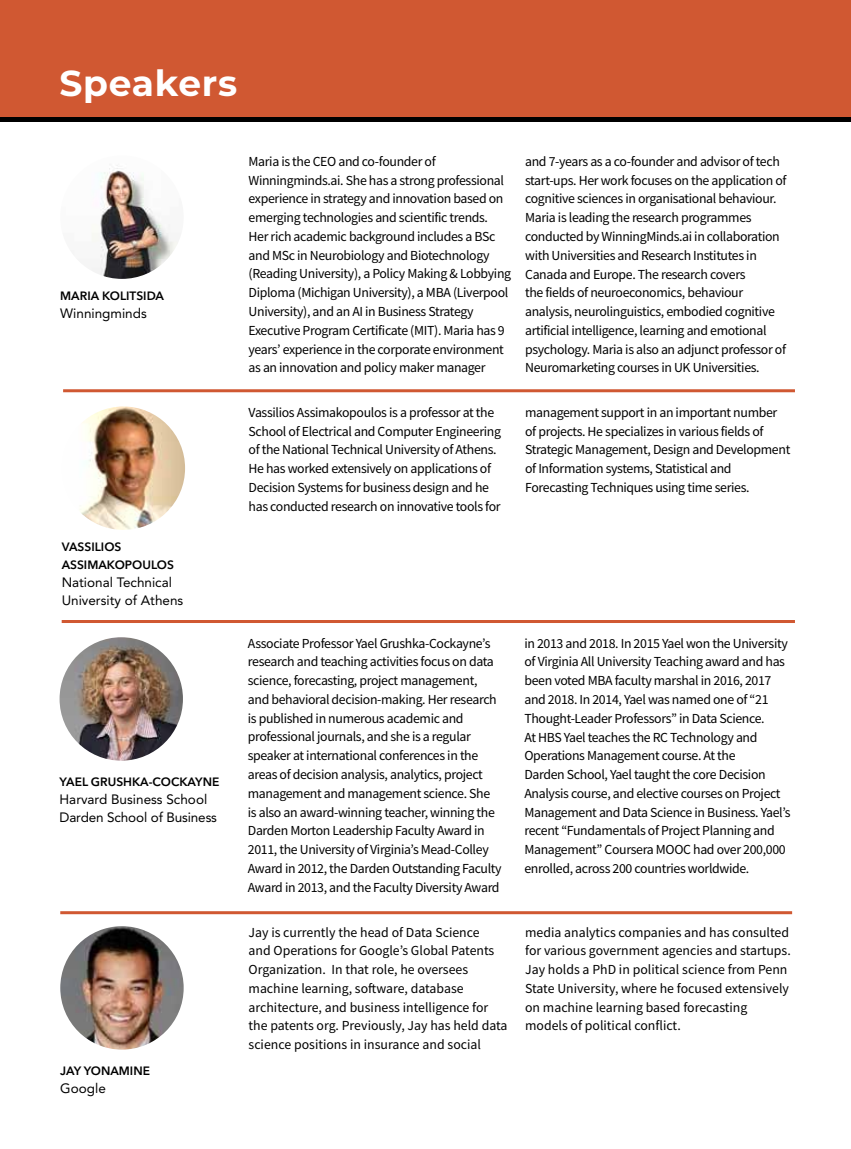
<style>
.page{position:relative;width:851px;height:1149px;background:#fff}
.page>*{position:absolute;margin:0;border:0;box-sizing:border-box;transform-origin:0 0}
.t1{font:700 36px "Montserrat";letter-spacing:.02em;color:#fff}
.t2{font:13.8px/18.8px "Source Sans Pro";letter-spacing:-.025em;color:#000}
.t3{font:13.8px/18.8px "Source Sans Pro";color:#000}
.t4{font:13.5px/18px "Avenir LT Std";color:#000}
.t5{font:600 12px/18px "Avenir Next LT Pro";color:#000}
</style>
<div class="page">
<img style="left:62px;top:406px;width:123px;height:123px;border-radius:62px">
<hr style="left:63px;top:389px;width:731px;height:3px;background:#d05832">
<hr style="left:62px;top:619px;width:732px;height:3px;background:#d05832">
<div style="left:0;top:0;width:850px;height:117px;background:#d05832"></div>
<hr style="left:0;top:117px;width:850px;height:4px;background:#000">
<img style="left:60px;top:637px;width:123px;height:123px;border-radius:62px">
<img style="left:60px;top:155px;width:124px;height:124px;border-radius:61px">
<hr style="left:60px;top:910px;width:732px;height:3px;background:#d05832">
<img style="left:60px;top:925px;width:124px;height:124px;border-radius:62px">
<h1 class="t1" style="left:60px;top:57px;width:179px">Speakers</h1>
<p class="t5" style="left:60px;top:287px;width:105px">MARIA KOLITSIDA</p>
<p class="t4" style="left:60px;top:304px;width:88px">Winningminds</p>
<p class="t5" style="left:62px;top:537px;width:114px">VASSILIOS<br>ASSIMAKOPOULOS</p>
<p class="t4" style="left:62px;top:573px;width:123px">National Technical<br>University of Athens</p>
<p class="t5" style="left:60px;top:772px;width:161px">YAEL GRUSHKA-COCKAYNE</p>
<p class="t4" style="left:60px;top:790px;width:159px">Harvard Business School<br>Darden School of Business</p>
<p class="t5" style="left:60px;top:1061px;width:91px">JAY YONAMINE</p>
<p class="t4" style="left:60px;top:1079px;width:47px">Google</p>
<p class="t2" style="left:248px;top:152px;width:264px">Maria is the CEO and co-founder of Winningminds.ai. She has a strong professional experience in strategy and innovation based on emerging technologies and scientific trends.<br>Her rich academic background includes a BSc and MSc in Neurobiology and Biotechnology (Reading University), a Policy Making &amp; Lobbying Diploma (Michigan University), a MBA (Liverpool University), and an AI in Business Strategy Executive Program Certificate (MIT). Maria has 9 years’ experience in the corporate environment as an innovation and policy maker manager</p>
<p class="t2" style="left:525px;top:152px;width:263px">and 7-years as a co-founder and advisor of tech start-ups. Her work focuses on the application of cognitive sciences in organisational behaviour.<br>Maria is leading the research programmes conducted by WinningMinds.ai in collaboration with Universities and Research Institutes in Canada and Europe. The research covers<br>the fields of neuroeconomics, behaviour analysis, neurolinguistics, embodied cognitive artificial intelligence, learning and emotional psychology. Maria is also an adjunct professor of Neuromarketing courses in UK Universities.</p>
<p class="t2" style="left:248px;top:402px;width:254px">Vassilios Assimakopoulos is a professor at the School of Electrical and Computer Engineering of the National Technical University of Athens.<br>He has worked extensively on applications of Decision Systems for business design and he has conducted research on innovative tools for</p>
<p class="t2" style="left:525px;top:402px;width:267px">management support in an important number of projects. He specializes in various fields of Strategic Management, Design and Development of Information systems, Statistical and Forecasting Techniques using time series.</p>
<p class="t2" style="left:248px;top:633px;width:255px">Associate Professor Yael Grushka-Cockayne’s research and teaching activities focus on data science, forecasting, project management, and behavioral decision-making. Her research is published in numerous academic and professional journals, and she is a regular speaker at international conferences in the areas of decision analysis, analytics, project management and management science. She is also an award-winning teacher, winning the Darden Morton Leadership Faculty Award in 2011, the University of Virginia’s Mead-Colley Award in 2012, the Darden Outstanding Faculty Award in 2013, and the Faculty Diversity Award</p>
<p class="t2" style="left:524px;top:633px;width:267px">in 2013 and 2018. In 2015 Yael won the University of Virginia All University Teaching award and has been voted MBA faculty marshal in 2016, 2017 and 2018. In 2014, Yael was named one of “21<br>Thought-Leader Professors” in Data Science.<br>At HBS Yael teaches the RC Technology and Operations Management course. At the<br>Darden School, Yael taught the core Decision Analysis course, and elective courses on Project Management and Data Science in Business. Yael’s recent “Fundamentals of Project Planning and Management” Coursera MOOC had over 200,000 enrolled, across 200 countries worldwide.</p>
<p class="t3" style="left:248px;top:922px;width:260px">Jay is currently the head of Data Science<br>and Operations for Google’s Global Patents Organization. In that role, he oversees machine learning, software, database architecture, and business intelligence for the patents org. Previously, Jay has held data science positions in insurance and social</p>
<p class="t3" style="left:525px;top:922px;width:267px">media analytics companies and has consulted for various government agencies and startups.<br>Jay holds a PhD in political science from Penn State University, where he focused extensively on machine learning based forecasting models of political conflict.</p>
</div>
